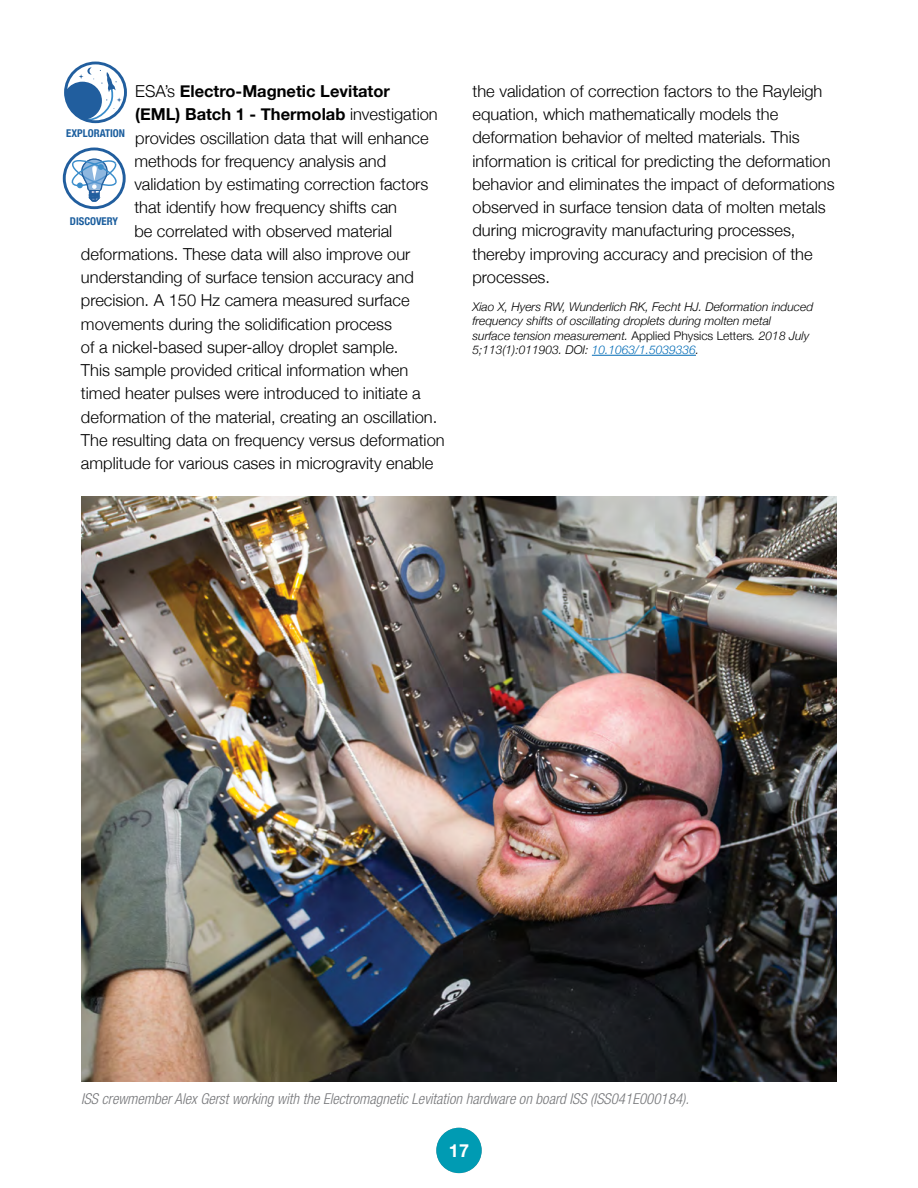
<style>
.page{position:relative;width:918px;height:1188px;background:#fff}
.page>*{position:absolute;margin:0;border:0;box-sizing:border-box;transform-origin:0 0}
.t1{font:700 18px "Helvetica Neue";color:#fff}
.t2{font:300 16.5px/23.2px "Helvetica Neue";color:#000}
.t3{font:700 16.5px "Helvetica Neue";color:#000}
.t4{font:italic 300 condensed 15px "Helvetica Neue LT Std";color:#77787b}
.t5{font:italic 300 12px/14.4px "Helvetica Neue";color:#000}
.t6{font:700 condensed 10.8px "Helvetica Neue";color:#1b5e9e}
.s1{font-weight:300}
.s2{font-style:normal}
.s3{color:#006bb6}
</style>
<div class="page">
<hr style="left:592px;top:355px;width:104px;height:1px;background:#006bb6">
<div style="left:436px;top:1128px;width:46px;height:45px;background:#009bb3;border-radius:50%"></div>
<img style="left:81px;top:497px;width:756px;height:584px">
<div style="left:64px;top:62px;width:63px;height:61px;border:3px solid #215e9e;border-radius:50%"></div>
<svg style="left:64px;top:67px;width:58px;height:54px"></svg>
<svg style="left:64px;top:149px;width:60px;height:59px"></svg>
<div style="left:63px;top:148px;width:63px;height:61px;border:3px solid #215e9e;border-radius:50%"></div>
<svg style="left:71px;top:155px;width:47px;height:47px"></svg>
<p class="t3" style="left:135px;top:78px;width:256px"><span class="s1">ESA’s</span> Electro-Magnetic Levitator</p>
<p class="t3" style="left:135px;top:102px;width:304px">(EML) Batch 1 - Thermolab <span class="s1">investigation</span></p>
<p class="t2" style="left:135px;top:125px;width:295px">provides oscillation data that will enhance</p>
<p class="t2" style="left:134px;top:148px;width:253px">methods for frequency analysis and</p>
<p class="t2" style="left:134px;top:171px;width:296px">validation by estimating correction factors</p>
<p class="t2" style="left:134px;top:195px;width:264px">that identify how frequency shifts can</p>
<p class="t2" style="left:134px;top:218px;width:259px">be correlated with observed material</p>
<p class="t2" style="left:81px;top:241px;width:331px">deformations. These data will also improve our</p>
<p class="t2" style="left:81px;top:264px;width:334px">understanding of surface tension accuracy and</p>
<p class="t2" style="left:81px;top:288px;width:330px">precision. A 150 Hz camera measured surface</p>
<p class="t2" style="left:81px;top:311px;width:313px">movements during the solidification process</p>
<p class="t2" style="left:81px;top:334px;width:319px">of a nickel-based super-alloy droplet sample.</p>
<p class="t2" style="left:81px;top:357px;width:329px">This sample provided critical information when</p>
<p class="t2" style="left:81px;top:381px;width:341px">timed heater pulses were introduced to initiate a</p>
<p class="t2" style="left:81px;top:404px;width:358px">deformation of the material, creating an oscillation.</p>
<p class="t2" style="left:81px;top:427px;width:365px">The resulting data on frequency versus deformation</p>
<p class="t2" style="left:81px;top:450px;width:354px">amplitude for various cases in microgravity enable</p>
<p class="t6" style="left:66px;top:124px;width:60px">EXPLORATION</p>
<p class="t6" style="left:70px;top:213px;width:50px">DISCOVERY</p>
<p class="t2" style="left:472px;top:78px;width:364px">the validation of correction factors to the Rayleigh equation, which mathematically models the deformation behavior of melted materials. This information is critical for predicting the deformation behavior and eliminates the impact of deformations observed in surface tension data of molten metals during microgravity manufacturing processes, thereby improving accuracy and precision of the processes.</p>
<p class="t5" style="left:472px;top:299px;width:342px">Xiao X, Hyers RW, Wunderlich RK, Fecht HJ. Deformation induced frequency shifts of oscillating droplets during molten metal<br>surface tension measurement. <span class="s2">Applied Physics Letters</span>. 2018 July 5;113(1):011903. DOI: <span class="s3">10.1063/1.5039336</span>.</p>
<p class="t4" style="left:81px;top:1090px;width:610px">ISS crewmember Alex Gerst working with the Electromagnetic Levitation hardware on board ISS (ISS041E000184).</p>
<p class="t1" style="left:449px;top:1137px;width:22px">17</p>
</div>
